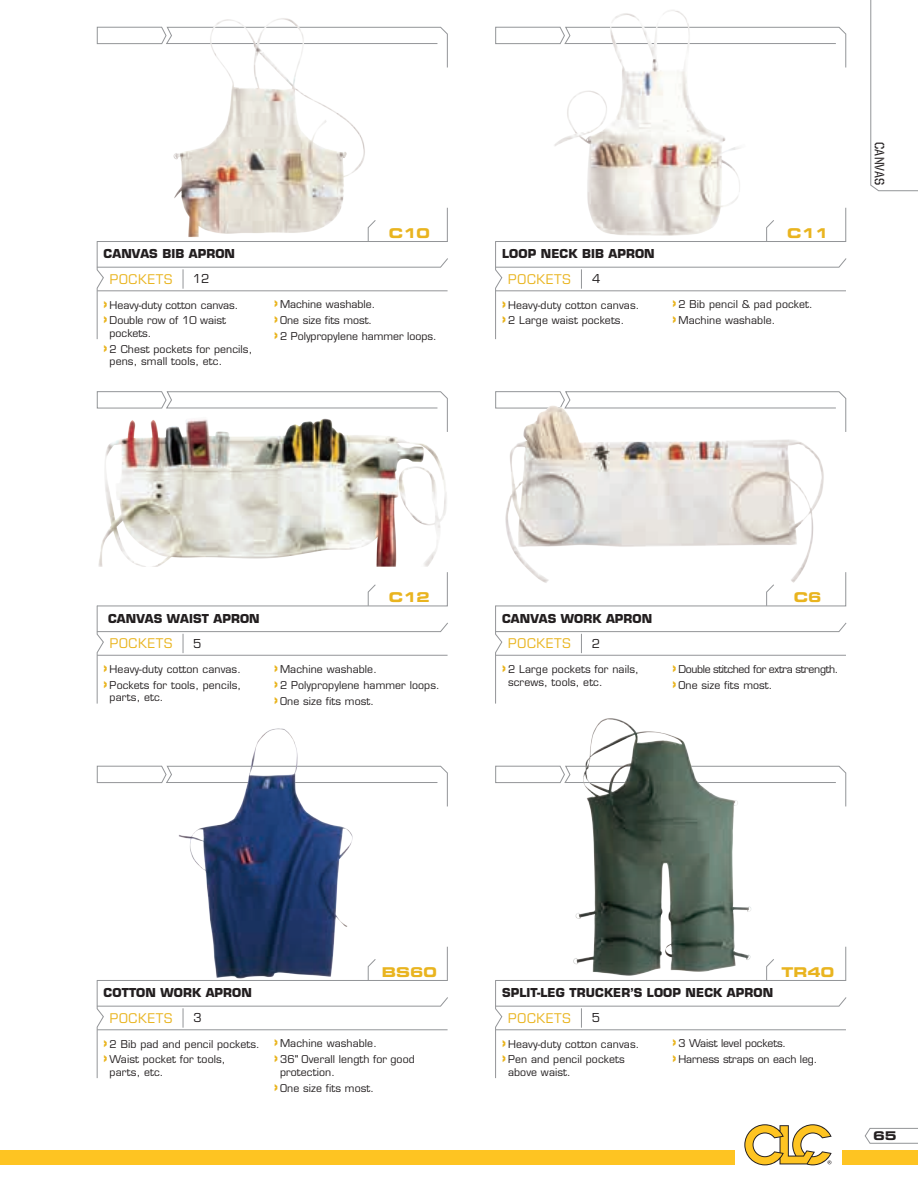
<style>
.page{position:relative;width:918px;height:1188px;background:#fff}
.page>*{position:absolute;margin:0;border:0;box-sizing:border-box;transform-origin:0 0}
.t1{font:13.5px "Eurostile Bold Extended Two";color:#e9b41f}
.t2{font:13.5px "Octin Stencil Free";letter-spacing:.01em;color:#231f20}
.t3{font:13.05px "Eurostile";letter-spacing:.06em;color:#e9b41f}
.t4{font:700 12px "Eurostile";letter-spacing:.01em;color:#231f20}
.t5{font:12px "Eurostile";color:#231f20}
.t6{font:12px "Eurostile Bold Extended Two";color:#231f20}
.t7{font:10.5px/12.6px "Eurostile";letter-spacing:.01em;color:#231f20}
.t8{font:10.5px "Eurostile";letter-spacing:-.01em;color:#231f20}
.t9{font:10.5px "Eurostile";letter-spacing:-.03em;color:#231f20}
.s1{font-family:"Helvetica Neue";font-weight:900;font-size:16.5px;color:#e9b41f}
</style>
<div class="page">
<svg style="left:744px;top:1124px;width:88px;height:41px"></svg>
<div style="left:0;top:1150px;width:735px;height:15px;background:#fec422"></div>
<div style="left:843px;top:1150px;width:75px;height:15px;background:#fec422"></div>
<svg style="left:870px;top:0;width:48px;height:191px"></svg>
<svg style="left:865px;top:1128px;width:53px;height:16px"></svg>
<svg style="left:495px;top:27px;width:351px;height:41px"></svg>
<svg style="left:495px;top:391px;width:351px;height:9px"></svg>
<svg style="left:495px;top:766px;width:351px;height:41px"></svg>
<svg style="left:97px;top:27px;width:351px;height:41px"></svg>
<svg style="left:97px;top:391px;width:350px;height:6px"></svg>
<svg style="left:97px;top:766px;width:351px;height:41px"></svg>
<svg style="left:495px;top:207px;width:352px;height:133px"></svg>
<svg style="left:495px;top:590px;width:352px;height:114px"></svg>
<svg style="left:495px;top:946px;width:352px;height:133px"></svg>
<svg style="left:96px;top:207px;width:352px;height:133px"></svg>
<svg style="left:96px;top:604px;width:352px;height:100px"></svg>
<svg style="left:96px;top:946px;width:352px;height:132px"></svg>
<img style="left:157px;top:18px;width:221px;height:225px">
<img style="left:543px;top:10px;width:212px;height:237px">
<img style="left:96px;top:397px;width:352px;height:207px">
<img style="left:495px;top:400px;width:352px;height:190px">
<img style="left:170px;top:728px;width:193px;height:263px">
<img style="left:566px;top:718px;width:192px;height:268px">
<p class="t2" style="left:887px;top:142px;width:44px;rotate:90deg">CANVAS</p>
<p class="t1" style="left:389px;top:223px;width:43px">C10</p>
<p class="t1" style="left:787px;top:223px;width:43px">C11</p>
<p class="t4" style="left:104px;top:246px;width:133px">CANVAS BIB APRON</p>
<p class="t4" style="left:502px;top:246px;width:154px">LOOP NECK BIB APRON</p>
<p class="t3" style="left:110px;top:271px;width:64px">POCKETS</p>
<p class="t5" style="left:193px;top:272px;width:18px">12</p>
<p class="t3" style="left:508px;top:271px;width:64px">POCKETS</p>
<p class="t5" style="left:592px;top:272px;width:10px">4</p>
<p class="t7" style="left:104px;top:298px;width:136px"><span class="s1">›</span> Heavy-duty cotton canvas.</p>
<p class="t7" style="left:110px;top:314px;width:118px;text-indent:-6px"><span class="s1">›</span> Double row of 10 waist pockets.</p>
<p class="t7" style="left:110px;top:343px;width:144px;text-indent:-6px"><span class="s1">›</span> 2 Chest pockets for pencils, pens, small tools, etc.</p>
<p class="t7" style="left:274px;top:298px;width:103px"><span class="s1">›</span> Machine washable.</p>
<p class="t7" style="left:274px;top:314px;width:100px"><span class="s1">›</span> One size fits most.</p>
<p class="t7" style="left:274px;top:330px;width:164px"><span class="s1">›</span> 2 Polypropylene hammer loops.</p>
<p class="t7" style="left:502px;top:298px;width:139px"><span class="s1">›</span> Heavy-duty cotton canvas.</p>
<p class="t7" style="left:502px;top:314px;width:124px"><span class="s1">›</span> 2 Large waist pockets.</p>
<p class="t7" style="left:672px;top:298px;width:142px"><span class="s1">›</span> 2 Bib pencil &amp; pad pocket.</p>
<p class="t7" style="left:672px;top:314px;width:104px"><span class="s1">›</span> Machine washable.</p>
<p class="t1" style="left:389px;top:588px;width:43px">C12</p>
<p class="t1" style="left:794px;top:588px;width:29px">C6</p>
<p class="t4" style="left:108px;top:611px;width:153px">CANVAS WAIST APRON</p>
<p class="t4" style="left:502px;top:611px;width:152px">CANVAS WORK APRON</p>
<p class="t3" style="left:110px;top:636px;width:64px">POCKETS</p>
<p class="t5" style="left:193px;top:636px;width:10px">5</p>
<p class="t3" style="left:508px;top:636px;width:64px">POCKETS</p>
<p class="t5" style="left:592px;top:636px;width:10px">2</p>
<p class="t7" style="left:104px;top:663px;width:139px"><span class="s1">›</span> Heavy-duty cotton canvas.</p>
<p class="t7" style="left:110px;top:679px;width:133px;text-indent:-6px"><span class="s1">›</span> Pockets for tools, pencils, parts, etc.</p>
<p class="t7" style="left:274px;top:663px;width:104px"><span class="s1">›</span> Machine washable.</p>
<p class="t7" style="left:274px;top:679px;width:167px"><span class="s1">›</span> 2 Polypropylene hammer loops.</p>
<p class="t7" style="left:274px;top:694px;width:102px"><span class="s1">›</span> One size fits most.</p>
<p class="t7" style="left:508px;top:663px;width:132px;text-indent:-6px"><span class="s1">›</span> 2 Large pockets for nails, screws, tools, etc.</p>
<p class="t9" style="left:672px;top:663px;width:168px"><span class="s1">›</span> Double stitched for extra strength.</p>
<p class="t7" style="left:672px;top:679px;width:102px"><span class="s1">›</span> One size fits most.</p>
<p class="t1" style="left:382px;top:962px;width:57px">BS60</p>
<p class="t1" style="left:781px;top:962px;width:54px">TR40</p>
<p class="t4" style="left:104px;top:985px;width:150px">COTTON WORK APRON</p>
<p class="t4" style="left:502px;top:985px;width:273px">SPLIT-LEG TRUCKER’S LOOP NECK APRON</p>
<p class="t3" style="left:110px;top:1010px;width:64px">POCKETS</p>
<p class="t5" style="left:193px;top:1011px;width:10px">3</p>
<p class="t3" style="left:508px;top:1010px;width:64px">POCKETS</p>
<p class="t5" style="left:592px;top:1011px;width:10px">5</p>
<p class="t7" style="left:104px;top:1037px;width:158px"><span class="s1">›</span> 2 Bib pad and pencil pockets.</p>
<p class="t7" style="left:110px;top:1053px;width:117px;text-indent:-6px"><span class="s1">›</span> Waist pocket for tools, parts, etc.</p>
<p class="t7" style="left:274px;top:1037px;width:104px"><span class="s1">›</span> Machine washable.</p>
<p class="t7" style="left:280px;top:1053px;width:136px;text-indent:-6px"><span class="s1">›</span> 36" Overall length for good protection.</p>
<p class="t7" style="left:274px;top:1082px;width:102px"><span class="s1">›</span> One size fits most.</p>
<p class="t7" style="left:502px;top:1037px;width:139px"><span class="s1">›</span> Heavy-duty cotton canvas.</p>
<p class="t7" style="left:508px;top:1053px;width:118px;text-indent:-6px"><span class="s1">›</span> Pen and pencil pockets above waist.</p>
<p class="t8" style="left:672px;top:1037px;width:115px"><span class="s1">›</span> 3 Waist level pockets.</p>
<p class="t8" style="left:672px;top:1053px;width:146px"><span class="s1">›</span> Harness straps on each leg.</p>
<p class="t6" style="left:873px;top:1128px;width:25px">65</p>
</div>
